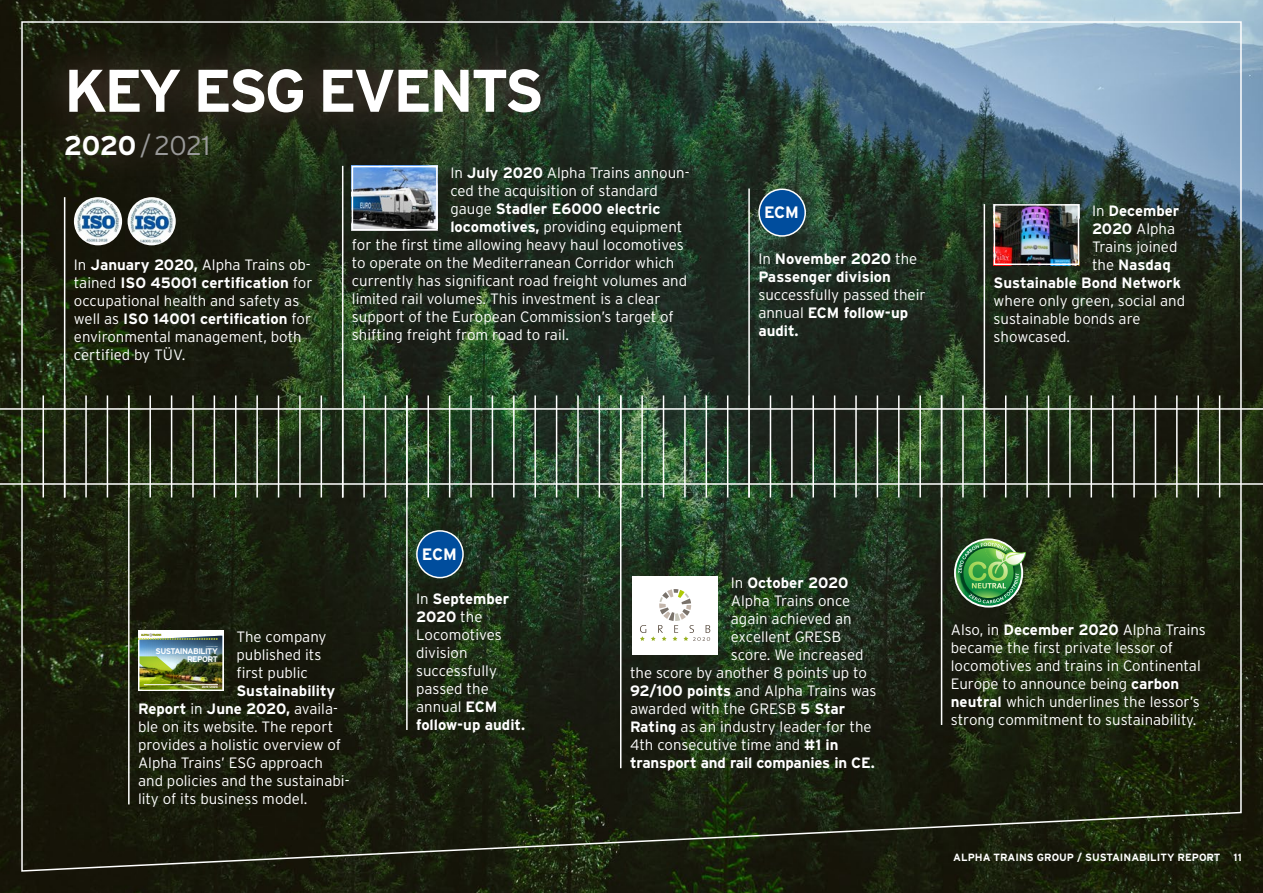
<style>
.page{position:relative;width:1263px;height:893px;background:#fff}
.page>*{position:absolute;margin:0;border:0;box-sizing:border-box;transform-origin:0 0}
.t1{font:700 60px "Interstate";letter-spacing:-.055em;color:#fff}
.t2{font:300 27px "Interstate";color:#999}
.t3{font:700 16.5px "Interstate";letter-spacing:-.015em;color:#fff}
.t4{font:300 15px/18px "Interstate";color:#fff}
.t5{font:700 15px/18px "Interstate";color:#fff}
.t6{font:700 10.5px "Interstate";color:#fff}
.t7{font:700 8.1px/7.9px "Interstate";letter-spacing:-.07em;color:#fff;text-align:right}
.t8{font:700 3px "Interstate";letter-spacing:-.07em;color:#fff}
.s1{font-weight:700;color:#fff}
.s2{font-weight:700}
.s3{font-weight:300}
</style>
<div class="page">
<img style="left:0;top:0;width:1263px;height:893px">
<hr style="left:0;top:408px;width:1263px;height:2px;background:#fff">
<hr style="left:0;top:483px;width:1263px;height:2px;background:#fff">
<img style="left:21px;top:21px;width:1221px;height:851px">
<h1 class="t1" style="left:64px;top:57px;width:481px">KEY ESG EVENTS</h1>
<h2 class="t2" style="left:64px;top:130px;width:148px"><span class="s1">2020</span>/2021</h2>
<p class="t4" style="left:74px;top:256px;width:240px">In <span class="s2">January 2020,</span> Alpha Trains ob&shy;tained <span class="s2">ISO 45001 certification</span> for occupational health and safety as well as <span class="s2">ISO 14001 certification</span> for environmental management, both certified by TÜV.</p>
<p class="t4" style="left:450px;top:163px;width:241px">In <span class="s2">July 2020</span> Alpha Trains announ-</p>
<p class="t4" style="left:450px;top:181px;width:209px">ced the acquisition of standard</p>
<p class="t5" style="left:450px;top:199px;width:212px"><span class="s3">gauge</span> Stadler E6000 electric</p>
<p class="t4" style="left:450px;top:217px;width:233px"><span class="s2">locomotives,</span> providing equipment</p>
<p class="t4" style="left:352px;top:235px;width:333px">for the first time allowing heavy haul locomotives</p>
<p class="t4" style="left:352px;top:253px;width:324px">to operate on the Mediterranean Corridor which</p>
<p class="t4" style="left:352px;top:271px;width:337px">currently has significant road freight volumes and</p>
<p class="t4" style="left:352px;top:289px;width:310px">limited rail volumes. This investment is a clear</p>
<p class="t4" style="left:352px;top:307px;width:323px">support of the European Commission’s target of</p>
<p class="t4" style="left:352px;top:325px;width:219px">shifting freight from road to rail.</p>
<p class="t3" style="left:764px;top:203px;width:36px">ECM</p>
<p class="t5" style="left:758px;top:249px;width:160px"><span class="s3">In</span> November 2020 <span class="s3">the<br></span>Passenger division</p>
<p class="t4" style="left:758px;top:285px;width:169px">successfully passed their annual <span class="s2">ECM follow-up audit.</span></p>
<p class="t5" style="left:1092px;top:202px;width:89px"><span class="s3">In</span> December</p>
<p class="t4" style="left:1092px;top:220px;width:85px"><span class="s2">2020</span> Alpha</p>
<p class="t4" style="left:1092px;top:238px;width:87px">Trains joined</p>
<p class="t5" style="left:1092px;top:256px;width:80px"><span class="s3">the</span> Nasdaq</p>
<p class="t5" style="left:993px;top:274px;width:189px">Sustainable Bond Network</p>
<p class="t4" style="left:993px;top:292px;width:193px">where only green, social and sustainable bonds are showcased.</p>
<p class="t4" style="left:236px;top:628px;width:91px">The company published its first public</p>
<p class="t4" style="left:138px;top:682px;width:213px;text-indent:98px"><span class="s2">Sustainability<br>Report</span> in <span class="s2">June 2020,</span> availa&shy;ble on its website. The report provides a holistic overview of<br>Alpha Trains’ ESG approach and policies and the sustainabi&shy;lity of its business model.</p>
<p class="t7" style="left:156px;top:647px;width:64px">SUSTAINABILITY<br>REPORT</p>
<p class="t8" style="left:202px;top:685px;width:18px">2019/2020</p>
<p class="t3" style="left:422px;top:545px;width:36px">ECM</p>
<p class="t4" style="left:416px;top:589px;width:111px">In <span class="s2">September<br>2020</span> the<br>Locomotives division successfully passed the annual <span class="s2">ECM follow-up audit.</span></p>
<p class="t5" style="left:731px;top:574px;width:119px"><span class="s3">In</span> October 2020</p>
<p class="t4" style="left:731px;top:592px;width:121px">Alpha Trains once</p>
<p class="t4" style="left:731px;top:610px;width:122px">again achieved an</p>
<p class="t4" style="left:731px;top:628px;width:112px">excellent GRESB</p>
<p class="t4" style="left:731px;top:646px;width:134px">score. We increased</p>
<p class="t4" style="left:630px;top:664px;width:238px">the score by another 8 points up to</p>
<p class="t4" style="left:630px;top:682px;width:248px"><span class="s2">92/100 points</span> and Alpha Trains was</p>
<p class="t4" style="left:630px;top:700px;width:217px">awarded with the GRESB <span class="s2">5 Star</span></p>
<p class="t4" style="left:630px;top:718px;width:243px"><span class="s2">Rating</span> as an industry leader for the</p>
<p class="t4" style="left:630px;top:736px;width:210px">4th consecutive time and <span class="s2">#1 in</span></p>
<p class="t5" style="left:630px;top:754px;width:246px">transport and rail companies in CE.</p>
<p class="t4" style="left:951px;top:621px;width:257px">Also, in <span class="s2">December 2020</span> Alpha Trains became the first private lessor of locomotives and trains in Continental Europe to announce being <span class="s2">carbon neutral</span> which underlines the lessor’s strong commitment to sustainability.</p>
<p class="t6" style="left:953px;top:851px;width:269px">ALPHA TRAINS GROUP / SUSTAINABILITY REPORT</p>
<p class="t6" style="left:1233px;top:851px;width:10px">11</p>
</div>
